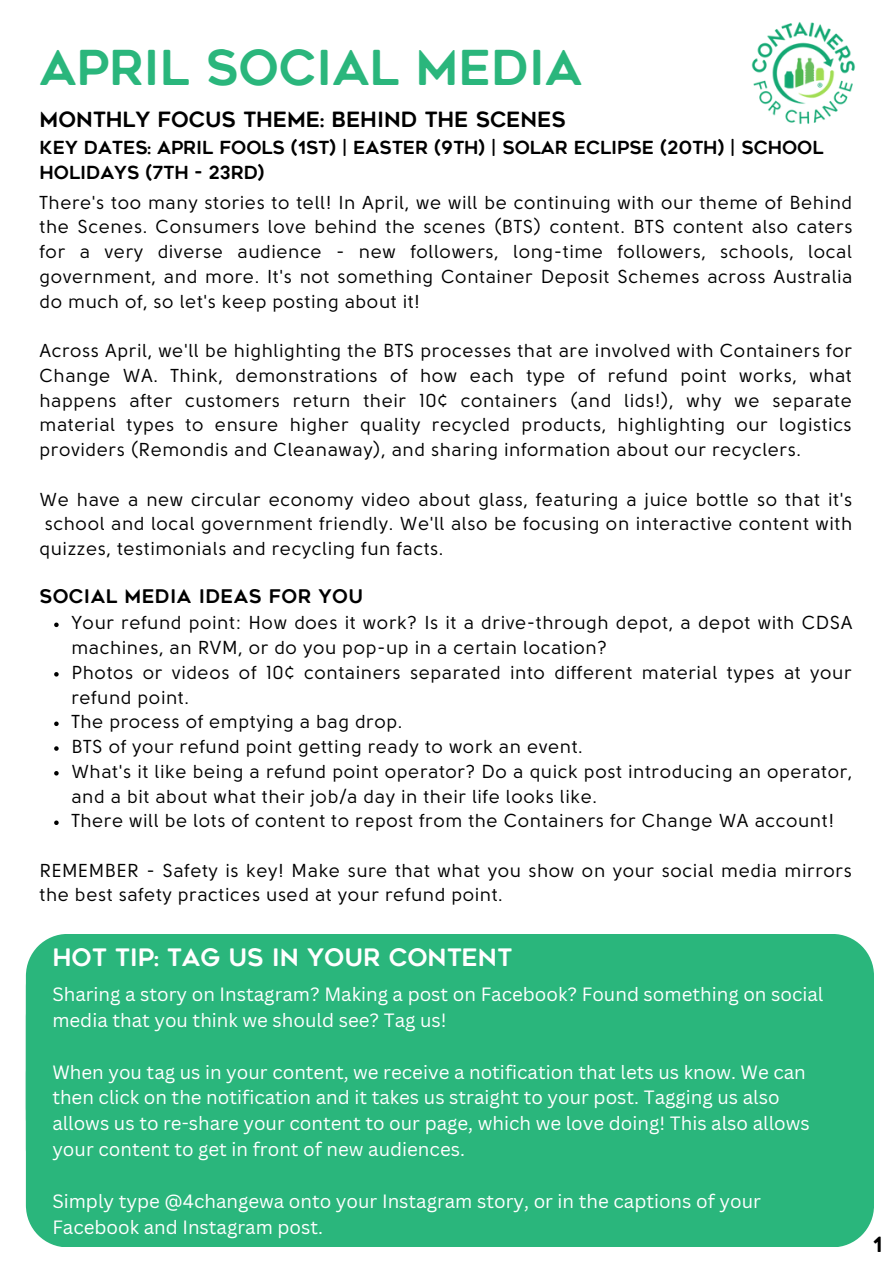
<style>
.page{position:relative;width:893px;height:1264px;background:#fff}
.page>*{position:absolute;margin:0;border:0;box-sizing:border-box;transform-origin:0 0}
.t1{font:47.85px "Geometos Rounded";color:#2ab67c}
.t2{font:24px "Geometos Rounded";color:#fff}
.t3{font:21px "Geometos Rounded";color:#000}
.t4{font:18.75px/24.8px "Solomon Sans";letter-spacing:.025em;color:#000;text-align:justify}
.t5{font:18.75px/25.8px "Canva Sans";color:#fff}
.t6{font:18.75px "Geometos Rounded";letter-spacing:.025em;color:#000}
.t7{font:18px/24.8px "Geometos Rounded";color:#000}
</style>
<div class="page">
<img style="left:751px;top:22px;width:105px;height:103px">
<svg style="left:54px;top:622px;width:5px;height:5px"></svg>
<svg style="left:54px;top:672px;width:5px;height:4px"></svg>
<svg style="left:54px;top:721px;width:5px;height:5px"></svg>
<svg style="left:54px;top:746px;width:5px;height:4px"></svg>
<svg style="left:54px;top:771px;width:5px;height:4px"></svg>
<svg style="left:54px;top:820px;width:5px;height:5px"></svg>
<div style="left:26px;top:934px;width:847px;height:40px;background:#2ab67c"></div>
<div style="left:26px;top:1190px;width:847px;height:57px;background:#2ab67c"></div>
<div style="left:26px;top:974px;width:847px;height:216px;background:#2ab67c"></div>
<h1 class="t1" style="left:40px;top:49px;width:544px">APRIL SOCIAL MEDIA</h1>
<p class="t3" style="left:40px;top:111px;width:527px">MONTHLY FOCUS THEME: BEHIND THE SCENES</p>
<p class="t7" style="left:40px;top:137px;width:785px">KEY DATES: APRIL FOOLS (1ST) | EASTER (9TH) | SOLAR ECLIPSE (20TH) | SCHOOL<br>HOLIDAYS (7TH - 23RD)</p>
<p class="t4" style="left:40px;top:191px;width:814px">There's too many stories to tell! In April, we will be continuing with our theme of Behind the Scenes. Consumers love behind the scenes (BTS) content. BTS content also caters for a very diverse audience - new followers, long-time followers, schools, local government, and more. It's not something Container Deposit Schemes across Australia do much of, so let's keep posting about it!</p>
<p class="t4" style="left:40px;top:339px;width:814px">Across April, we'll be highlighting the BTS processes that are involved with Containers for Change WA. Think, demonstrations of how each type of refund point works, what happens after customers return their 10¢ containers (and lids!), why we separate material types to ensure higher quality recycled products, highlighting our logistics providers (Remondis and Cleanaway), and sharing information about our recyclers.</p>
<p class="t4" style="left:40px;top:487px;width:814px">We have a new circular economy video about glass, featuring a juice bottle so that it's school and local government friendly. We'll also be focusing on interactive content with quizzes, testimonials and recycling fun facts.</p>
<p class="t6" style="left:40px;top:589px;width:325px">SOCIAL MEDIA IDEAS FOR YOU</p>
<p class="t4" style="left:71px;top:611px;width:782px;text-align:left">Your refund point: How does it work? Is it a drive-through depot, a depot with CDSA machines, an RVM, or do you pop-up in a certain location?<br>Photos or videos of 10¢ containers separated into different material types at your refund point.<br>The process of emptying a bag drop.<br>BTS of your refund point getting ready to work an event.<br>What's it like being a refund point operator? Do a quick post introducing an operator, and a bit about what their job/a day in their life looks like.<br>There will be lots of content to repost from the Containers for Change WA account!</p>
<p class="t4" style="left:40px;top:858px;width:813px">REMEMBER - Safety is key! Make sure that what you show on your social media mirrors the best safety practices used at your refund point.</p>
<p class="t2" style="left:52px;top:947px;width:461px">HOT TIP: TAG US IN YOUR CONTENT</p>
<p class="t5" style="left:52px;top:980px;width:772px">Sharing a story on Instagram? Making a post on Facebook? Found something on social media that you think we should see? Tag us!</p>
<p class="t5" style="left:52px;top:1058px;width:758px">When you tag us in your content, we receive a notification that lets us know. We can then click on the notification and it takes us straight to your post. Tagging us also allows us to re-share your content to our page, which we love doing! This also allows your content to get in front of new audiences.</p>
<p class="t5" style="left:52px;top:1187px;width:710px">Simply type @4changewa onto your Instagram story, or in the captions of your<br>Facebook and Instagram post.</p>
<p class="t3" style="left:873px;top:1236px;width:11px">1</p>
</div>
